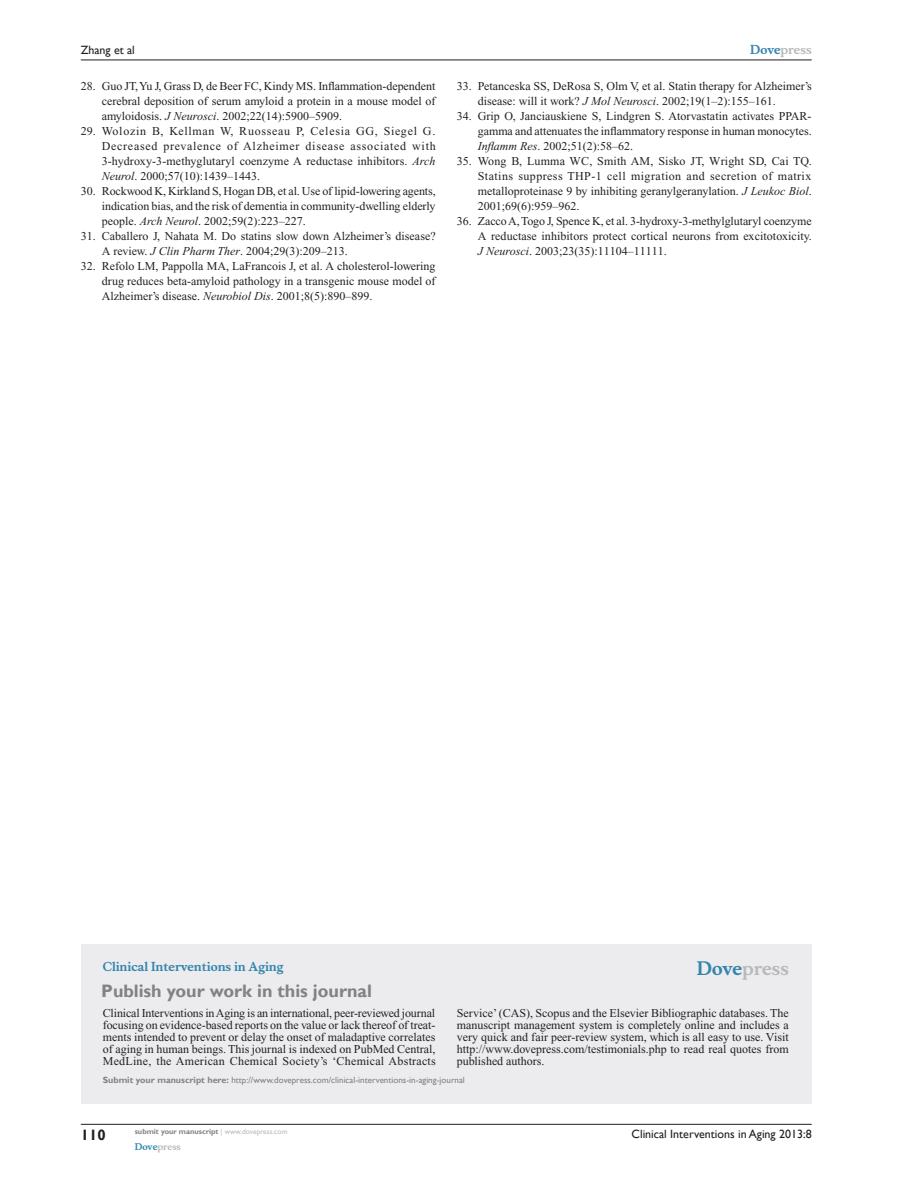
<style>
.page{position:relative;width:918px;height:1188px;background:#fff}
.page>*{position:absolute;margin:0;border:0;box-sizing:border-box;transform-origin:0 0}
.PromBx-H1{font:700 18px "Gill Sans";color:#808285}
.PromBx-Brand{font:700 18px "Musee";color:#b8b9bc}
.t1{font:700 15px "Gill Sans";color:#231f20}
.RefNL2{font:12px/15px "Times New Roman";color:#231f20;text-align:justify}
.PromBx-Tx{font:12px/12px "Times New Roman";letter-spacing:.01em;color:#231f20;text-align:justify}
.t2{font:12px "Gill Sans";color:#231f20}
.PromBx-JrnlName{font:700 12px "Musee";color:#3485ae}
.t3{font:700 12px "Musee";color:#b8b9bc}
.PromBx-SubmitMssWebA{font:9px "Gill Sans";color:#808285}
.t4{font:700 9px "Musee";color:#b8b9bc}
.t5{font:700 7.5px "Gill Sans";color:#808285}
.s1{font-style:italic}
.s2{color:#3485ae}
.s3{font-weight:700}
.s4{font-weight:400;color:#b8b9bc}
</style>
<div class="page">
<div style="left:81px;top:944px;width:731px;height:159px;background:#ececee"></div>
<hr style="left:81px;top:1124px;width:731px;height:1px;background:#231f20">
<hr style="left:81px;top:60px;width:731px;height:1px;background:#231f20">
<p class="t2" style="left:81px;top:43px;width:56px">Zhang et al</p>
<p class="RefNL2" style="left:102px;top:79px;width:335px;text-indent:-21px">28. Guo JT, Yu J, Grass D, de Beer FC, Kindy MS. Inflammation-dependent cerebral deposition of serum amyloid a protein in a mouse model of amyloidosis. <span class="s1">J Neurosci</span>. 2002;22(14):5900–5909.</p>
<p class="RefNL2" style="left:102px;top:124px;width:335px;text-indent:-21px">29. Wolozin B, Kellman W, Ruosseau P, Celesia GG, Siegel G.<br>Decreased prevalence of Alzheimer disease associated with 3-hydroxy-3-methyglutaryl coenzyme A reductase inhibitors. <span class="s1">Arch Neurol</span>. 2000;57(10):1439–1443.</p>
<p class="RefNL2" style="left:102px;top:184px;width:335px;text-indent:-21px">30. Rockwood K, Kirkland S, Hogan DB, et al. Use of lipid-lowering agents, indication bias, and the risk of dementia in community-dwelling elderly people. <span class="s1">Arch Neurol</span>. 2002;59(2):223–227.</p>
<p class="RefNL2" style="left:102px;top:229px;width:335px;text-indent:-21px">31. Caballero J, Nahata M. Do statins slow down Alzheimer’s disease?<br>A review. <span class="s1">J Clin Pharm Ther</span>. 2004;29(3):209–213.</p>
<p class="RefNL2" style="left:102px;top:259px;width:335px;text-indent:-21px">32. Refolo LM, Pappolla MA, LaFrancois J, et al. A cholesterol-lowering drug reduces beta-amyloid pathology in a transgenic mouse model of Alzheimer’s disease. <span class="s1">Neurobiol Dis</span>. 2001;8(5):890–899.</p>
<p class="t3" style="left:750px;top:43px;width:63px"><span class="s2">Dove</span>press</p>
<p class="RefNL2" style="left:478px;top:79px;width:335px;text-indent:-21px">33. Petanceska SS, DeRosa S, Olm V, et al. Statin therapy for Alzheimer’s disease: will it work? <span class="s1">J Mol Neurosci</span>. 2002;19(1–2):155–161.</p>
<p class="RefNL2" style="left:478px;top:109px;width:335px;text-indent:-21px">34. Grip O, Janciauskiene S, Lindgren S. Atorvastatin activates PPAR&shy;gamma and attenuates the inflammatory response in human monocytes.<br><span class="s1">Inflamm Res</span>. 2002;51(2):58–62.</p>
<p class="RefNL2" style="left:478px;top:154px;width:336px;text-indent:-21px">35. Wong B, Lumma WC, Smith AM, Sisko JT, Wright SD, Cai TQ.<br>Statins suppress THP-1 cell migration and secretion of matrix metalloproteinase 9 by inhibiting geranylgeranylation. <span class="s1">J Leukoc Biol</span>.<br>2001;69(6):959–962.</p>
<p class="RefNL2" style="left:478px;top:214px;width:335px;text-indent:-21px">36. Zacco A, Togo J, Spence K, et al. 3-hydroxy-3-methylglutaryl coenzyme A reductase inhibitors protect cortical neurons from excitotoxicity.<br><span class="s1">J Neurosci</span>. 2003;23(35):11104–11111.</p>
<p class="PromBx-JrnlName" style="left:103px;top:959px;width:182px">Clinical Interventions in Aging</p>
<p class="PromBx-H1" style="left:101px;top:980px;width:272px">Publish your work in this journal</p>
<p class="PromBx-Brand" style="left:697px;top:958px;width:94px"><span class="s2">Dove</span>press</p>
<p class="PromBx-Tx" style="left:103px;top:1007px;width:335px">Clinical Interventions in Aging is an international, peer-reviewed journal focusing on evidence-based reports on the value or lack thereof of treat&shy;ments intended to prevent or delay the onset of maladaptive correlates of aging in human beings. This journal is indexed on PubMed Central, MedLine, the American Chemical Society’s ‘Chemical Abstracts</p>
<p class="PromBx-Tx" style="left:457px;top:1007px;width:333px">Service’ (CAS), Scopus and the Elsevier Bibliographic databases. The manuscript management system is completely online and includes a very quick and fair peer-review system, which is all easy to use. Visit http://www.dovepress.com/testimonials.php to read real quotes from published authors.</p>
<p class="PromBx-SubmitMssWebA" style="left:103px;top:1075px;width:364px"><span class="s3">Submit your manuscript here:</span> http://www.dovepress.com/clinical-interventions-in-aging-journal</p>
<p class="t1" style="left:81px;top:1126px;width:26px">110</p>
<p class="t5" style="left:135px;top:1127px;width:154px">submit your manuscript <span class="s4">| www.dovepress.com</span></p>
<p class="t4" style="left:135px;top:1141px;width:48px"><span class="s2">Dove</span>press</p>
<p class="t2" style="left:632px;top:1127px;width:182px">Clinical Interventions in Aging 2013:8</p>
</div>
